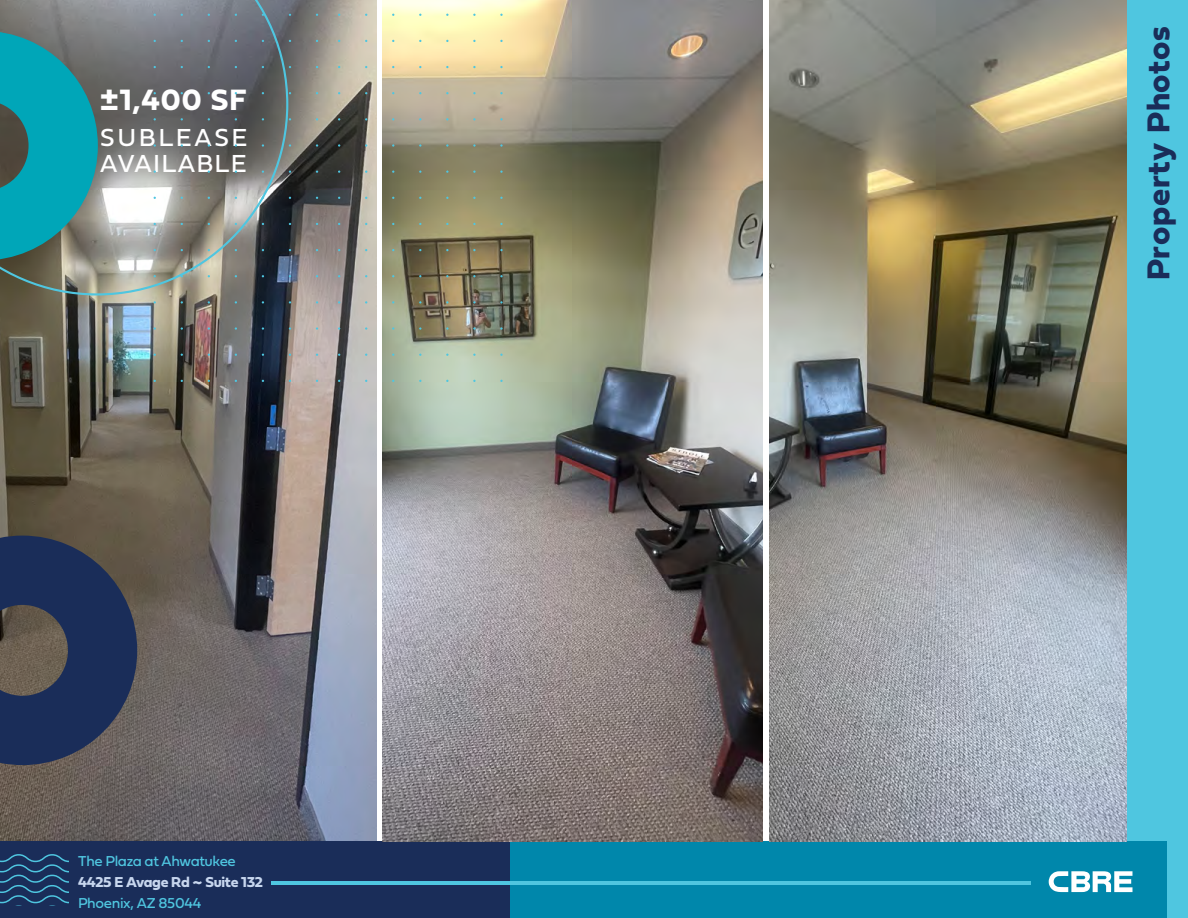
<style>
.page{position:relative;width:1188px;height:918px;background:#fff}
.page>*{position:absolute;margin:0;border:0;box-sizing:border-box;transform-origin:0 0}
.t1{font:33px "Fieldwork Geo Bold";letter-spacing:.02em;color:#1a2d59}
.t2{font:30.75px "Fieldwork Geo Bold";color:#fff}
.t3{font:25.65px/25.5px "Fieldwork Geo Regular";letter-spacing:.05em;color:#fff}
.t4{font:15px "Fieldwork Geo Regular";letter-spacing:-.025em;color:#4fc6e0}
.t5{font:15px "Fieldwork Geo Bold";letter-spacing:-.02em;color:#c7d6ee}
</style>
<div class="page">
<div style="left:1124px;top:0;width:64px;height:918px;background:#4fc6e0"></div>
<div style="left:0;top:842px;width:1188px;height:76px;background:#1a2d59"></div>
<div style="left:510px;top:842px;width:678px;height:76px;background:#0087ab"></div>
<svg style="left:1048px;top:871px;width:85px;height:22px"></svg>
<svg style="left:0;top:854px;width:69px;height:52px"></svg>
<img style="left:0;top:0;width:377px;height:841px">
<div style="left:1168px;top:842px;width:20px;height:76px;background:#4fc6e0"></div>
<hr style="left:272px;top:881px;width:759px;height:3px;background:#4fc6e0">
<img style="left:382px;top:0;width:380px;height:841px">
<svg style="left:0;top:536px;width:137px;height:229px;background:#343d56"></svg>
<img style="left:770px;top:0;width:356px;height:841px">
<svg style="left:0;top:0;width:288px;height:296px;background:#7d7f7e"></svg>
<svg style="left:0;top:31px;width:98px;height:229px;background:#23919a"></svg>
<h2 class="t2" style="left:100px;top:76px;width:148px">±1,400 SF</h2>
<h3 class="t3" style="left:100px;top:124px;width:149px">SUBLEASE<br>AVAILABLE</h3>
<p class="t4" style="left:78px;top:849px;width:159px">The Plaza at Ahwatukee</p>
<p class="t5" style="left:78px;top:870px;width:186px">4425 E Avage Rd ~ Suite 132</p>
<p class="t4" style="left:78px;top:891px;width:125px">Phoenix, AZ 85044</p>
<h1 class="t1" style="left:1132px;top:280px;width:255px;rotate:-90deg">Property Photos</h1>
</div>
